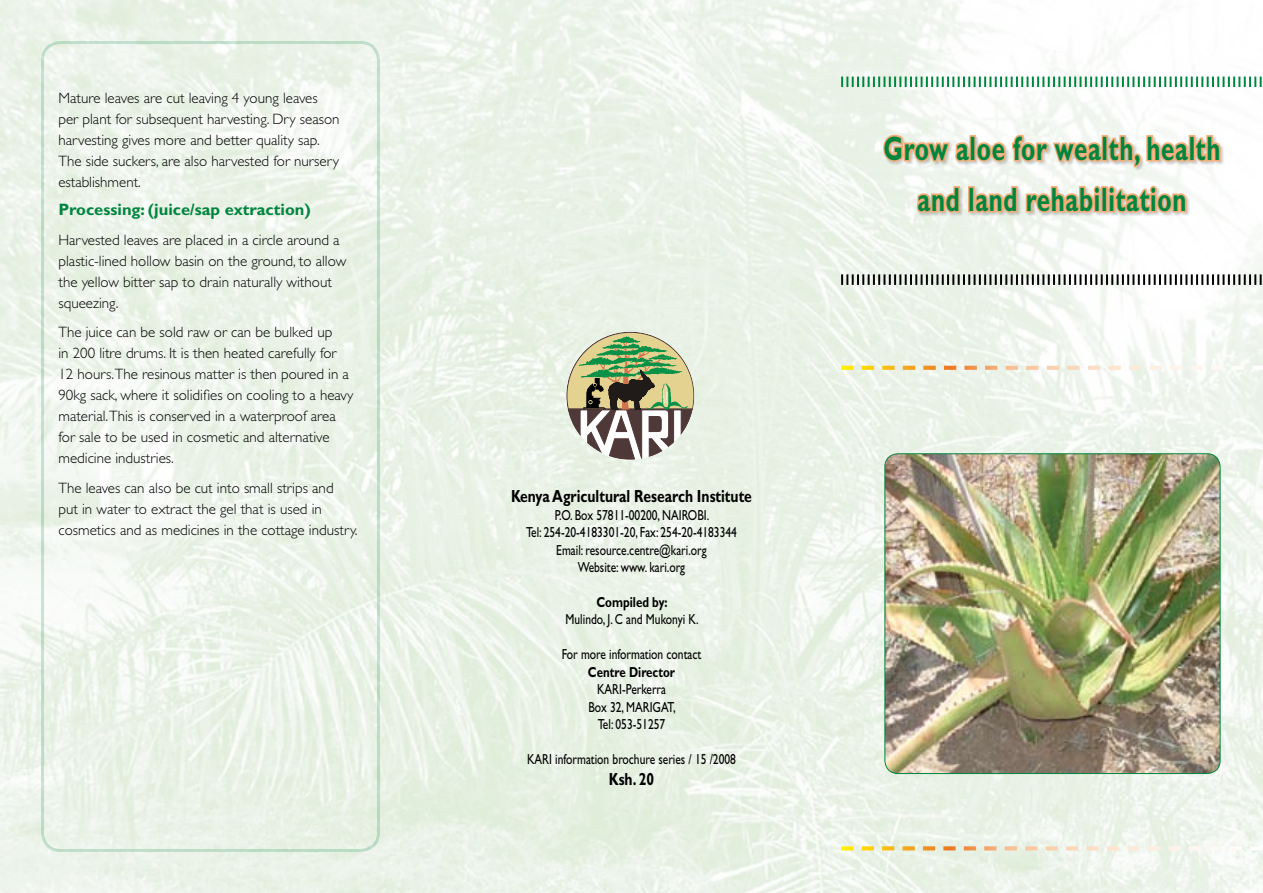
<style>
.page{position:relative;width:1263px;height:893px;background:#fff}
.page>*{position:absolute;margin:0;border:0;box-sizing:border-box;transform-origin:0 0}
.t1{font:700 34.05px/51px "Gill Sans";letter-spacing:.03em;color:#00853f;text-align:center;scale:.71 1}
.t2{font:700 17.55px "Gill Sans";color:#000;scale:.79 1}
.t3{font:700 16.5px "Gill Sans";color:#00853f}
.t4{font:300 15px/21px "Gill Sans";color:#000}
.t5{font:14.55px/17.4px "Gill Sans";color:#000;text-align:center;scale:.79 1}
.t6{font:700 14.55px "Gill Sans";color:#000;scale:.79 1}
</style>
<div class="page">
<img style="left:0;top:0;width:1263px;height:893px">
<div style="left:41px;top:41px;width:339px;height:811px;border:3px solid #00853f;border-radius:18px"></div>
<img style="left:885px;top:454px;width:335px;height:319px">
<div style="left:884px;top:453px;width:336px;height:321px;border:1px solid #00853f;border-radius:13px"></div>
<svg style="left:841px;top:77px;width:422px;height:10px"></svg>
<svg style="left:841px;top:274px;width:42px;height:11px"></svg>
<div style="left:883px;top:134px;width:380px;height:175px;background:#000;opacity:.2"></div>
<svg style="left:882px;top:133px;width:340px;height:36px"></svg>
<svg style="left:915px;top:184px;width:47px;height:30px"></svg>
<div style="left:968px;top:186px;width:7px;height:26px;border:3px solid #f5ad77"></div>
<svg style="left:973px;top:184px;width:122px;height:36px"></svg>
<div style="left:1094px;top:194px;width:6px;height:18px;border:3px solid #f5ad77"></div>
<div style="left:1094px;top:186px;width:7px;height:8px;border:3px solid #f5ad77;border-radius:50%"></div>
<div style="left:1101px;top:186px;width:7px;height:26px;border:3px solid #f5ad77"></div>
<div style="left:1108px;top:194px;width:7px;height:18px;border:3px solid #f5ad77"></div>
<div style="left:1108px;top:186px;width:7px;height:8px;border:3px solid #f5ad77;border-radius:50%"></div>
<div style="left:1150px;top:186px;width:7px;height:8px;border:3px solid #f5ad77;border-radius:50%"></div>
<svg style="left:1113px;top:187px;width:75px;height:27px"></svg>
<svg style="left:566px;top:332px;width:128px;height:128px;background:#aaaf91"></svg>
<svg style="left:841px;top:366px;width:422px;height:4px"></svg>
<svg style="left:841px;top:846px;width:422px;height:4px"></svg>
<p class="t4" style="left:58px;top:88px;width:283px">Mature leaves are cut leaving 4 young leaves per plant for subsequent harvesting. Dry season harvesting gives more and better quality sap.<br>The side suckers, are also harvested for nursery establishment.</p>
<p class="t3" style="left:58px;top:200px;width:254px">Processing: (juice/sap extraction)</p>
<p class="t4" style="left:58px;top:229px;width:289px">Harvested leaves are placed in a circle around a plastic-lined hollow basin on the ground, to allow the yellow bitter sap to drain naturally without squeezing.</p>
<p class="t4" style="left:58px;top:322px;width:296px">The juice can be sold raw or can be bulked up<br>in 200 litre drums. It is then heated carefully for 12 hours.The resinous matter is then poured in a 90kg sack, where it solidifies on cooling to a heavy material.This is conserved in a waterproof area for sale to be used in cosmetic and alternative medicine industries.</p>
<p class="t4" style="left:58px;top:477px;width:301px">The leaves can also be cut into small strips and<br>put in water to extract the gel that is used in cosmetics and as medicines in the cottage industry.</p>
<p class="t2" style="left:511px;top:486px;width:306px">Kenya Agricultural Research Institute</p>
<p class="t5" style="left:526px;top:506px;width:268px">P.O. Box 57811-00200, NAIROBI.<br>Tel: 254-20-4183301-20, Fax: 254-20-4183344<br>Email: resource.centre@kari.org<br>Website: www. kari.org</p>
<p class="t6" style="left:596px;top:593px;width:92px">Compiled by:</p>
<p class="t5" style="left:566px;top:611px;width:170px">Mulindo, J. C and Mukonyi K.</p>
<p class="t5" style="left:562px;top:646px;width:178px">For more information contact</p>
<p class="t6" style="left:588px;top:663px;width:112px">Centre Director</p>
<p class="t5" style="left:588px;top:681px;width:112px">KARI-Perkerra<br>Box 32, MARIGAT,<br>Tel: 053-51257</p>
<p class="t5" style="left:527px;top:750px;width:266px">KARI information brochure series / 15 /2008</p>
<p class="t2" style="left:609px;top:769px;width:59px">Ksh. 20</p>
<h1 class="t1" style="left:884px;top:123px;width:476px">Grow aloe for wealth, health and land rehabilitation</h1>
</div>
